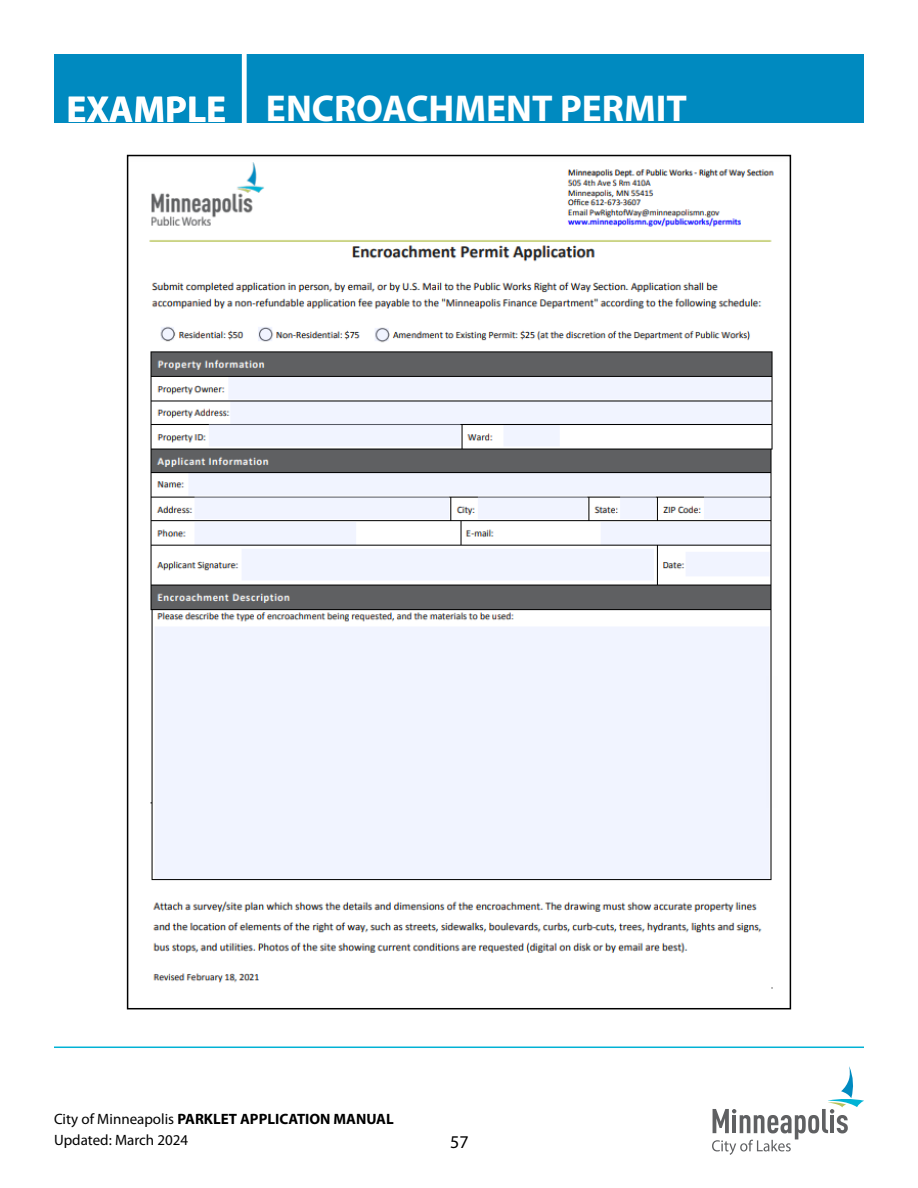
<style>
.page{position:relative;width:918px;height:1188px;background:#fff}
.page>*{position:absolute;margin:0;border:0;box-sizing:border-box;transform-origin:0 0}
.t1{font:700 37.5px "Myriad Pro";color:#fff}
.t2{font:18px "Myriad Pro";color:#000}
.t3{font:15px/21.6px "Myriad Pro";color:#000}
.s1{font-weight:700}
</style>
<div class="page">
<hr style="left:54px;top:1047px;width:810px;height:1px;background:#00b2d5">
<svg style="left:712px;top:1066px;width:152px;height:89px"></svg>
<div style="left:54px;top:54px;width:810px;height:68px;background:#008ac0"></div>
<img style="left:149px;top:162px;width:625px;height:827px">
<hr style="left:242px;top:51px;width:4px;height:77px;background:#fff">
<p class="t1" style="left:66px;top:84px;width:161px">EXAMPLE</p>
<p class="t1" style="left:266px;top:84px;width:423px">ENCROACHMENT PERMIT</p>
<p class="t3" style="left:54px;top:1108px;width:341px">City of Minneapolis <span class="s1">PARKLET APPLICATION MANUAL<br></span>Updated: March 2024</p>
<p class="t2" style="left:450px;top:1130px;width:20px">57</p>
</div>
